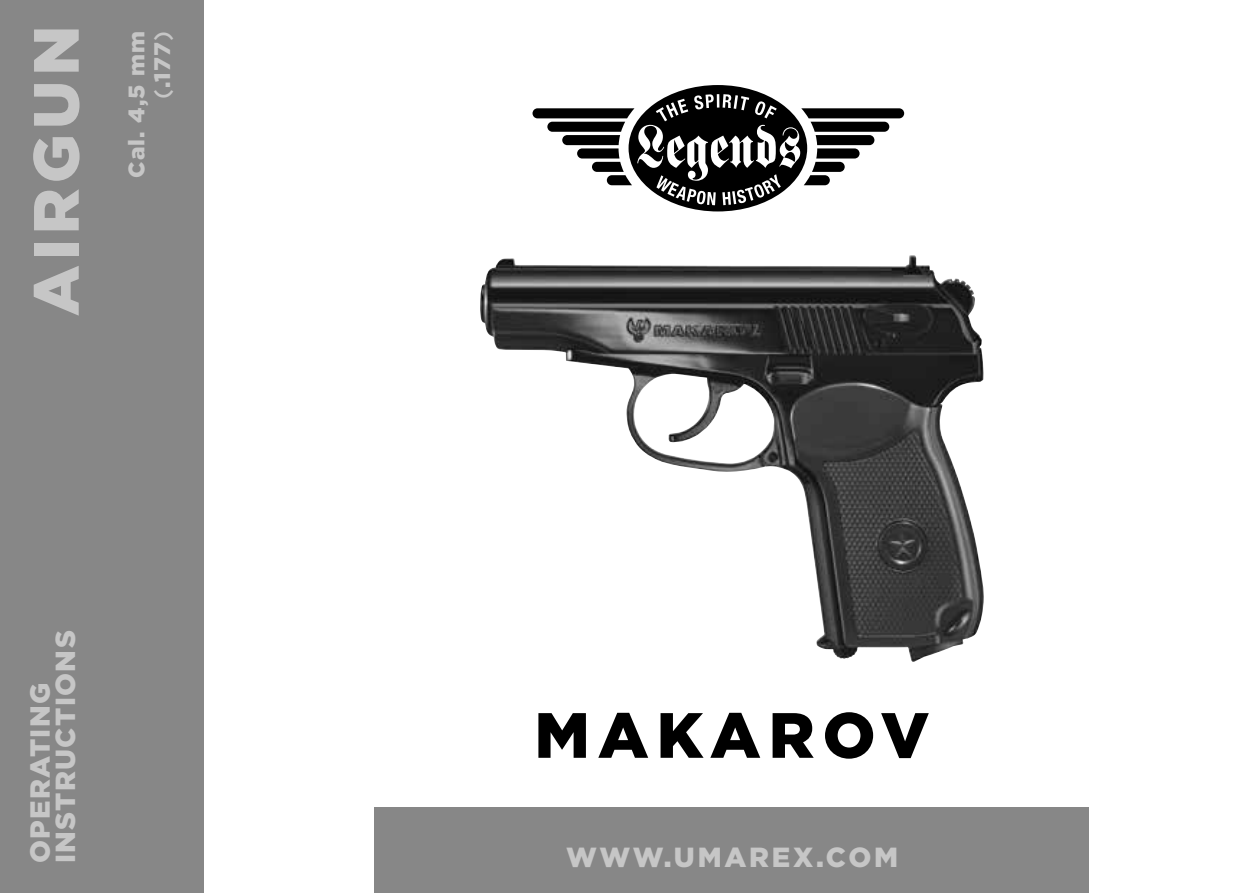
<style>
.page{position:relative;width:1259px;height:893px;background:#fff}
.page>*{position:absolute;margin:0;border:0;box-sizing:border-box;transform-origin:0 0}
.t1{font:900 63.9px "Gotham";letter-spacing:.125em;color:#000}
.t2{font:900 63.9px "Gotham";letter-spacing:.08em;color:#c6c6c6}
.t3{font:900 27.6px/25.5px "Gotham";letter-spacing:.05em;color:#c6c6c6}
.t4{font:900 27.6px "Gotham";letter-spacing:.1em;color:#c6c6c6}
.t5{font:900 22.5px/25.5px "Gotham";letter-spacing:.05em;color:#c6c6c6;text-align:right}
.s1{font-weight:500}
</style>
<div class="page">
<div style="left:0;top:0;width:204px;height:893px;background:#878787"></div>
<div style="left:374px;top:807px;width:715px;height:86px;background:#878787"></div>
<img style="left:480px;top:255px;width:504px;height:407px">
<svg style="left:532px;top:85px;width:372px;height:126px"></svg>
<h1 class="t2" style="left:12px;top:316px;width:292px;rotate:-90deg">AIRGUN</h1>
<p class="t5" style="left:124px;top:178px;width:148px;rotate:-90deg">Cal. 4,5 mm <span class="s1">(</span>.177<span class="s1">)</span></p>
<p class="t3" style="left:27px;top:863px;width:234px;rotate:-90deg">OPERATING<br>INSTRUCTIONS</p>
<h1 class="t1" style="left:534px;top:691px;width:396px">MAKAROV</h1>
<p class="t4" style="left:566px;top:839px;width:333px">WWW.UMAREX.COM</p>
</div>
